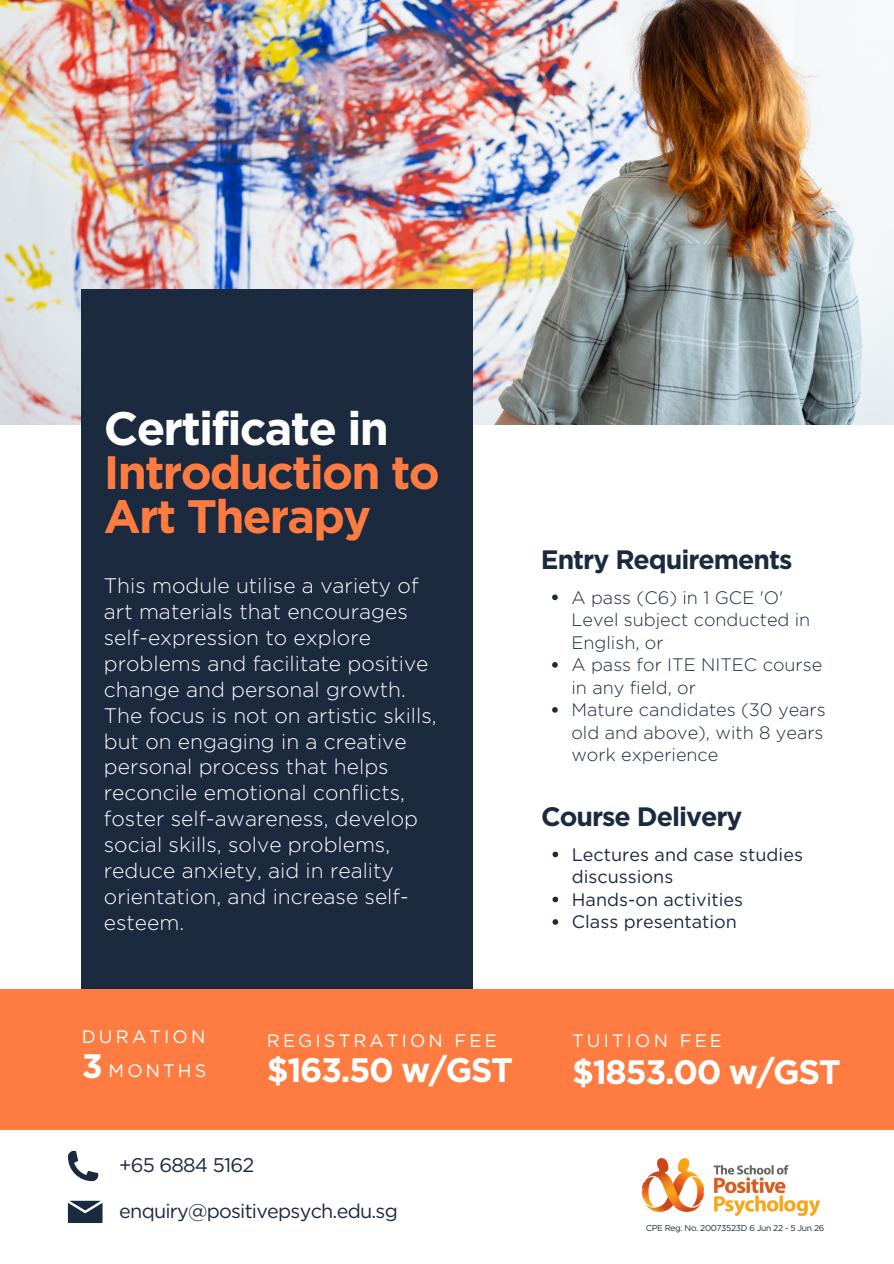
<style>
.page{position:relative;width:894px;height:1264px;background:#fff}
.page>*{position:absolute;margin:0;border:0;box-sizing:border-box;transform-origin:0 0}
.t1{font:700 46.8px/43.7px "Gotham";letter-spacing:-.04em;color:#fe7c42}
.t2{font:700 46.8px "Gotham";letter-spacing:-.04em;color:#fff}
.t3{font:700 33.9px "Gotham";letter-spacing:-.04em;color:#fff}
.t4{font:700 26.55px "Gotham";letter-spacing:-.04em;color:#1b2a3f}
.t5{font:300 21px/25.8px "Gotham";color:#fff}
.t6{font:19.8px "Gotham";letter-spacing:-.04em;color:#1b2a3f}
.t7{font:300 18px/22.5px "Gotham";color:#1b2a3f}
.t8{font:18px/22.5px "Gotham";color:#1b2a3f}
.t9{font:18px "Gotham";letter-spacing:.175em;color:#fff}
.t10{font:8.55px "Gotham";letter-spacing:-.04em;color:#1b2a3f}
</style>
<div class="page">
<img style="left:0;top:0;width:893px;height:425px">
<div style="left:82px;top:289px;width:390px;height:746px;background:#1b2a3f"></div>
<div style="left:0;top:989px;width:893px;height:141px;background:#fe7c42"></div>
<svg style="left:68px;top:1150px;width:30px;height:31px"></svg>
<svg style="left:68px;top:1200px;width:34px;height:22px"></svg>
<img style="left:641px;top:1158px;width:180px;height:59px">
<svg style="left:552px;top:594px;width:5px;height:6px"></svg>
<svg style="left:552px;top:662px;width:5px;height:5px"></svg>
<svg style="left:552px;top:707px;width:5px;height:5px"></svg>
<svg style="left:552px;top:851px;width:6px;height:6px"></svg>
<svg style="left:552px;top:896px;width:6px;height:6px"></svg>
<svg style="left:552px;top:919px;width:6px;height:5px"></svg>
<p class="t2" style="left:104px;top:400px;width:287px">Certificate in</p>
<p class="t1" style="left:104px;top:450px;width:337px">Introduction to<br>Art Therapy</p>
<p class="t5" style="left:104px;top:573px;width:334px">This module utilise a variety of art materials that encourages self-expression to explore problems and facilitate positive change and personal growth.<br>The focus is not on artistic skills, but on engaging in a creative personal process that helps reconcile emotional conflicts, foster self-awareness, develop social skills, solve problems, reduce anxiety, aid in reality orientation, and increase self&shy;esteem.</p>
<p class="t4" style="left:540px;top:543px;width:253px">Entry Requirements</p>
<p class="t7" style="left:571px;top:586px;width:240px">A pass (C6) in 1 GCE 'O'<br>Level subject conducted in<br>English, or</p>
<p class="t7" style="left:571px;top:653px;width:252px">A pass for ITE NITEC course in any field, or</p>
<p class="t7" style="left:571px;top:698px;width:256px">Mature candidates (30 years old and above), with 8 years work experience</p>
<p class="t4" style="left:541px;top:800px;width:203px">Course Delivery</p>
<p class="t8" style="left:571px;top:842px;width:232px">Lectures and case studies discussions</p>
<p class="t8" style="left:571px;top:887px;width:173px">Hands-on activities</p>
<p class="t8" style="left:571px;top:910px;width:166px">Class presentation</p>
<p class="t9" style="left:82px;top:1025px;width:125px">DURATION</p>
<p class="t9" style="left:267px;top:1029px;width:231px">REGISTRATION FEE</p>
<p class="t3" style="left:82px;top:1045px;width:23px">3</p>
<p class="t9" style="left:108px;top:1059px;width:99px">MONTHS</p>
<p class="t9" style="left:572px;top:1029px;width:151px">TUITION FEE</p>
<p class="t3" style="left:267px;top:1049px;width:248px">$163.50 w/GST</p>
<p class="t3" style="left:572px;top:1051px;width:270px">$1853.00 w/GST</p>
<p class="t6" style="left:119px;top:1152px;width:136px">+65 6884 5162</p>
<p class="t6" style="left:119px;top:1198px;width:280px">enquiry@positivepsych.edu.sg</p>
<p class="t10" style="left:645px;top:1223px;width:180px">CPE Reg. No. 20073523D 6 Jun 22 - 5 Jun 26</p>
</div>
